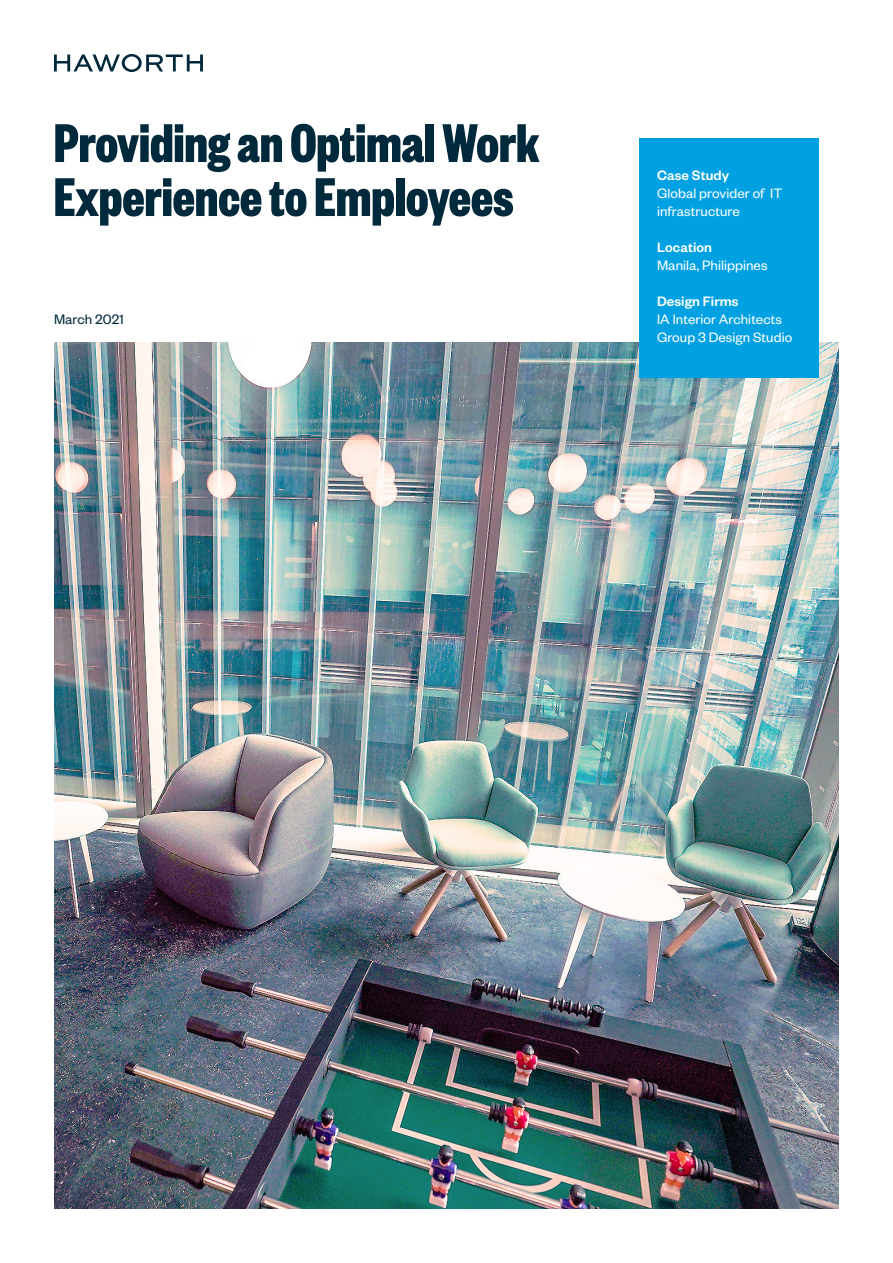
<style>
.page{position:relative;width:893px;height:1263px;background:#fff}
.page>*{position:absolute;margin:0;border:0;box-sizing:border-box;transform-origin:0 0}
.t1{font:700 60px/54px "Founders Grotesk X Cond";color:#00293b}
.t2{font:15px/18px "Founders Grotesk";letter-spacing:.005em;color:#fff}
.t3{font:500 15px "Founders Grotesk";letter-spacing:.005em;color:#fff}
.t4{font:15px "Founders Grotesk";letter-spacing:.005em;color:#00293b}
</style>
<div class="page">
<svg style="left:54px;top:54px;width:149px;height:18px"></svg>
<img style="left:54px;top:342px;width:785px;height:867px">
<div style="left:639px;top:138px;width:180px;height:240px;background:#00a1e2"></div>
<h1 class="t1" style="left:54px;top:113px;width:487px">Providing an Optimal Work<br>Experience to Employees</h1>
<p class="t4" style="left:54px;top:310px;width:71px">March 2021</p>
<p class="t3" style="left:657px;top:166px;width:74px">Case Study</p>
<p class="t2" style="left:657px;top:183px;width:127px">Global provider of IT infrastructure</p>
<p class="t3" style="left:657px;top:238px;width:57px">Location</p>
<p class="t2" style="left:657px;top:255px;width:112px">Manila, Philippines</p>
<p class="t3" style="left:657px;top:292px;width:83px">Design Firms</p>
<p class="t2" style="left:657px;top:309px;width:137px">IA Interior Architects<br>Group 3 Design Studio</p>
</div>
